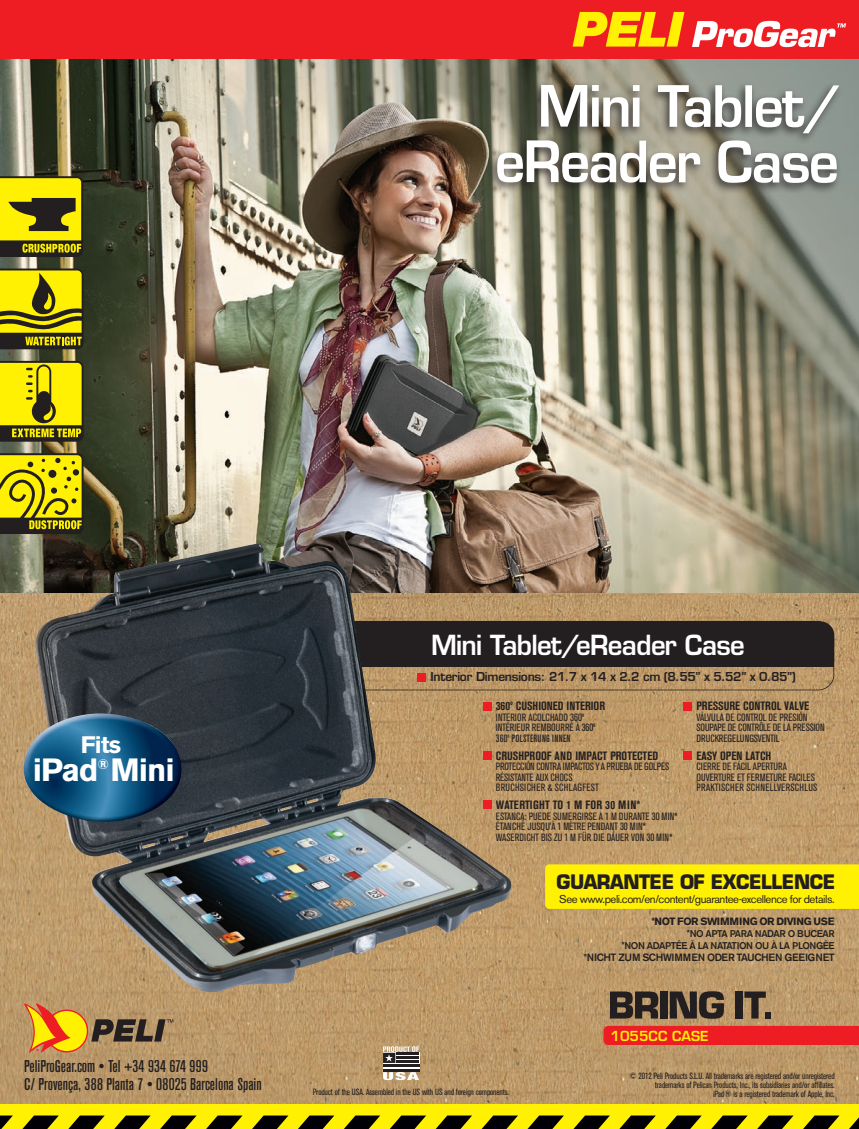
<style>
.page{position:relative;width:859px;height:1129px;background:#fff}
.page>*{position:absolute;margin:0;border:0;box-sizing:border-box;transform-origin:0 0}
.t1{font:600 55.5px/55.5px "Eurostile LT Std";letter-spacing:-.03em;color:#fff;text-align:right;scale:.95 1}
.t2{font:700 31.95px "Akzidenz Grotesk BE";letter-spacing:-.03em;color:#fff}
.t3{font:600 27px "Eurostile LT Std";letter-spacing:-.025em;color:#fff;scale:.95 1}
.t4{font:700 23.7px "Akzidenz Grotesk BE";color:#fff}
.t5{font:700 19.5px "Eurostile LT Std";letter-spacing:-.025em;color:#231f20;scale:.95 1}
.t6{font:500 condensed 16.8px/18px "Akzidenz Grotesk BE";color:#231f20}
.t7{font:700 13.8px "Akzidenz Grotesk BE";color:#fff}
.t8{font:600 13.5px "Eurostile LT Std";color:#fff101}
.t9{font:700 condensed 12px "Akzidenz Grotesk BE";color:#231f20}
.t10{font:600 12px "Eurostile LT Std";letter-spacing:-.02em;color:#231f20}
.t11{font:700 condensed 12px "Akzidenz Grotesk BE";letter-spacing:.02em;color:#231f20}
.t12{font:11.25px "Akzidenz Grotesk BE";letter-spacing:-.04em;color:#231f20}
.t13{font:condensed 10.5px/10.5px "Akzidenz Grotesk BE";color:#231f20}
.t14{font:500 10.5px "Akzidenz Grotesk BE";letter-spacing:-.02em;color:#231f20}
.t15{font:700 10.5px "Akzidenz Grotesk BE";letter-spacing:-.03em;color:#231f20}
.t16{font:500 condensed 10.5px "Akzidenz Grotesk BE";letter-spacing:.035em;color:#231f20}
.t17{font:500 9.75px/12px "Akzidenz Grotesk BE";letter-spacing:-.04em;color:#231f20;text-align:right}
.t18{font:condensed 9px/9px "Akzidenz Grotesk BE";letter-spacing:-.015em;color:#231f20;text-align:right}
.s1{font-size:10.5px}
</style>
<div class="page">
<img style="left:0;top:593px;width:858px;height:511px">
<div style="left:0;top:1104px;width:858px;height:24px;background:#fff101"></div>
<svg style="left:0;top:1115px;width:858px;height:13px"></svg>
<img style="left:0;top:59px;width:858px;height:534px">
<div style="left:0;top:0;width:858px;height:59px;background:#ee1d23"></div>
<div style="left:486px;top:81px;width:357px;height:115px;background:#231f20;opacity:.81"></div>
<svg style="left:0;top:176px;width:83px;height:81px;background:#a39a0d"></svg>
<svg style="left:0;top:453px;width:84px;height:81px;background:#b3a80b"></svg>
<svg style="left:0;top:361px;width:84px;height:80px;background:#beb309"></svg>
<svg style="left:0;top:268px;width:84px;height:81px;background:#a79d0d"></svg>
<svg style="left:610px;top:991px;width:48px;height:27px"></svg>
<div style="left:660px;top:991px;width:7px;height:27px;background:#231f20"></div>
<svg style="left:669px;top:991px;width:54px;height:27px"></svg>
<div style="left:735px;top:991px;width:7px;height:27px;background:#231f20"></div>
<svg style="left:744px;top:991px;width:26px;height:27px"></svg>
<svg style="left:383px;top:1062px;width:36px;height:7px"></svg>
<svg style="left:383px;top:1072px;width:36px;height:8px"></svg>
<hr style="left:383px;top:1064px;width:36px;height:3px;background:#231f20">
<hr style="left:383px;top:1069px;width:36px;height:2px;background:#231f20">
<svg style="left:383px;top:1046px;width:36px;height:16px"></svg>
<svg style="left:511px;top:621px;width:323px;height:69px;background:#554637"></svg>
<div style="left:545px;top:864px;width:313px;height:44px;background:#fff101"></div>
<div style="left:683px;top:702px;width:8px;height:8px;background:#ee1d23"></div>
<div style="left:683px;top:751px;width:8px;height:8px;background:#ee1d23"></div>
<img style="left:35px;top:543px;width:476px;height:449px">
<img style="left:24px;top:713px;width:157px;height:109px">
<div style="left:603px;top:1025px;width:255px;height:20px;background:#ee1d23"></div>
<svg style="left:692px;top:21px;width:154px;height:26px"></svg>
<svg style="left:572px;top:12px;width:112px;height:35px"></svg>
<svg style="left:24px;top:1003px;width:149px;height:49px;background:#b78b45"></svg>
<h1 class="t1" style="left:495px;top:78px;width:363px">Mini Tablet/ eReader Case</h1>
<h3 class="t4" style="left:81px;top:731px;width:42px">FITS</h3>
<h2 class="t2" style="left:33px;top:752px;width:144px">IPAD MINI</h2>
<h3 class="t7" style="left:98px;top:756px;width:13px">®</h3>
<h3 class="t6" style="left:24px;top:1057px;width:239px">PeliProGear.com • Tel +34 934 674 999<br>C/ Provença, 388 Planta 7 • 08025 Barcelona Spain</h3>
<h3 class="t3" style="left:431px;top:628px;width:332px">Mini Tablet/eReader Case</h3>
<p class="t10" style="left:430px;top:669px;width:367px">Interior Dimensions: 21.7 x 14 x 2.2 cm (8.55” x 5.52” x 0.85”)</p>
<p class="t9" style="left:496px;top:699px;width:111px">360º CUSHIONED INTERIOR</p>
<p class="t13" style="left:496px;top:712px;width:90px">INTERIOR ACOLCHADO 360º<br>INTÉRIEUR</p>
<p class="t13" style="left:532px;top:722px;width:25px">REMBOURR</p>
<p class="t13" style="left:569px;top:722px;width:28px">É À 360º</p>
<p class="t16" style="left:496px;top:732px;width:76px">360º Polsterung innen</p>
<p class="t9" style="left:496px;top:748px;width:164px">CRUSHPROOF AND IMPACT PROTECTED</p>
<p class="t13" style="left:496px;top:761px;width:9px">PROTECCI</p>
<p class="t13" style="left:526px;top:761px;width:16px">ÓN CONTRA</p>
<p class="t13" style="left:563px;top:761px;width:13px">IMPACTOS</p>
<p class="t13" style="left:595px;top:761px;width:59px">Y APRUEBADE GOLPES</p>
<p class="t13" style="left:496px;top:772px;width:13px">RÉSISTANTE</p>
<p class="t13" style="left:535px;top:772px;width:21px">AU X CHOCS</p>
<p class="t13" style="left:496px;top:782px;width:6px">BRUCHSICHER</p>
<p class="t13" style="left:547px;top:782px;width:13px">&amp; SCHLA</p>
<p class="t13" style="left:577px;top:782px;width:15px">GFEST</p>
<p class="t11" style="left:496px;top:798px;width:146px">WATERTIGHT TO 1 M FOR 30 MIN*</p>
<p class="t13" style="left:496px;top:811px;width:10px">ESTANCA</p>
<p class="t13" style="left:524px;top:811px;width:10px">: PUEDE</p>
<p class="t13" style="left:553px;top:811px;width:72px">SUMERGIRSE A 1 M DURANTE</p>
<p class="t13" style="left:651px;top:811px;width:28px">30 MIN*</p>
<p class="t13" style="left:496px;top:821px;width:6px">ÉTANCHE</p>
<p class="t13" style="left:527px;top:821px;width:66px">JUSQU’À 1 MÈTRE PENDANT</p>
<p class="t13" style="left:620px;top:821px;width:28px">30 MIN*</p>
<p class="t13" style="left:496px;top:832px;width:12px">WASERDICHT</p>
<p class="t13" style="left:541px;top:832px;width:76px">BIS ZU 1 M FÜR DIE DAUER</p>
<p class="t13" style="left:631px;top:832px;width:43px">VON 30 MIN*</p>
<p class="t9" style="left:696px;top:699px;width:114px">PRESSURE CONTROL VALVE</p>
<p class="t13" style="left:696px;top:712px;width:46px">VÁLVULA DE CONTROL</p>
<p class="t13" style="left:768px;top:712px;width:16px">DE PRESI</p>
<p class="t13" style="left:798px;top:712px;width:9px">ÓN</p>
<p class="t13" style="left:696px;top:722px;width:10px">SOUPAPE</p>
<p class="t13" style="left:727px;top:722px;width:16px">DE CONTR</p>
<p class="t13" style="left:759px;top:722px;width:39px">ÔLEDELAPRESSION</p>
<p class="t13" style="left:696px;top:733px;width:41px">DRUCKREGELUN</p>
<p class="t13" style="left:749px;top:733px;width:17px">GSVENTIL</p>
<p class="t9" style="left:696px;top:748px;width:76px">EASY OPEN LATCH</p>
<p class="t13" style="left:696px;top:761px;width:62px">CIERRE DE FÁCIL APERTURA<br>OUVERTURE</p>
<p class="t13" style="left:737px;top:772px;width:34px">ET FERMETURE</p>
<p class="t13" style="left:788px;top:772px;width:9px">FACILES</p>
<p class="t13" style="left:696px;top:782px;width:24px">PRAKTISCHER</p>
<p class="t13" style="left:746px;top:782px;width:10px">SCHNELL</p>
<p class="t13" style="left:777px;top:782px;width:10px">VERSCHLUS</p>
<h3 class="t5" style="left:556px;top:869px;width:295px">GUARANTEE OF EXCELLENCE</h3>
<p class="t12" style="left:559px;top:892px;width:277px">See www.peli.com/en/content/guarantee-excellence for details.</p>
<p class="t15" style="left:651px;top:915px;width:185px">*NOT FOR SWIMMING OR DIVING USE</p>
<p class="t17" style="left:621px;top:927px;width:215px"><span class="s1">*</span>NO APTA PARA NADAR O BUCEAR<br><span class="s1">*</span>NON ADAPTÉE À LA NATATION OU À LA PLONGÉE</p>
<p class="t14" style="left:583px;top:950px;width:253px">*NICHT ZUM SCHWIMMEN ODER TAUCHEN GEEIGN ET</p>
<p class="t8" style="left:610px;top:1027px;width:100px">1055CC CASE</p>
<p class="t18" style="left:629px;top:1071px;width:207px">© 2012 PELI PRODUCTS S.L.U. ALL TRADEMARKS ARE REGISTERED AND/OR UNREGISTERED<br>TRADEMARKS OF PELICAN PRODUCTS, INC., ITS SUBSIDIARIES AND/OR AFFILIATES.</p>
<p class="t18" style="left:313px;top:1087px;width:198px">PRODUCT OF THE USA. ASSEMBLED IN THE US WITH US AND FOREIGN COMPONENTS.</p>
<p class="t18" style="left:713px;top:1089px;width:123px">IPAD® IS A REGISTERED TRADEMARK OF APPLE, INC.</p>
</div>
